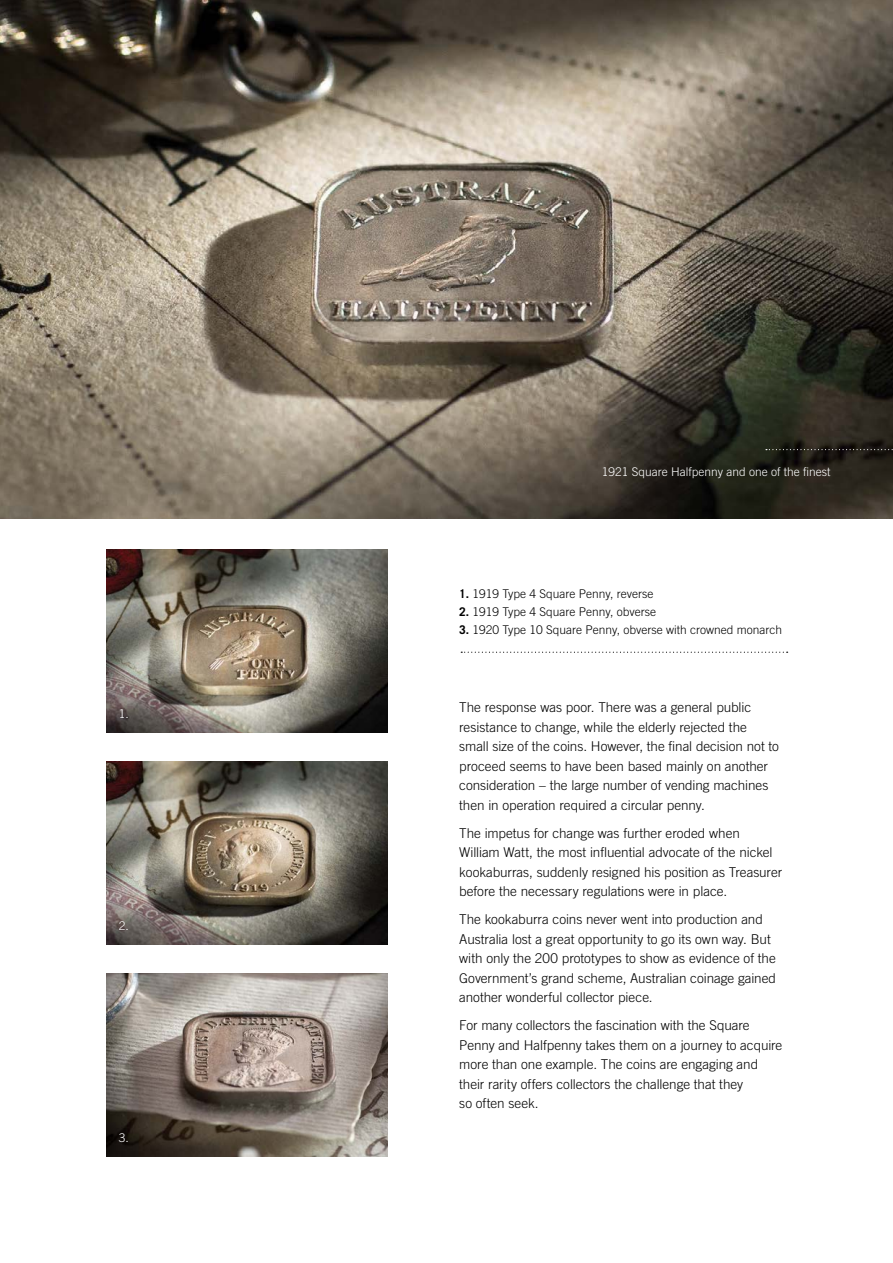
<style>
.page{position:relative;width:893px;height:1263px;background:#fff}
.page>*{position:absolute;margin:0;border:0;box-sizing:border-box;transform-origin:0 0}
.t1{font:300 13.5px/19.5px "Trade Gothic";letter-spacing:-.005em;color:#000}
.t2{font:300 12px "Trade Gothic";color:#000}
.t3{font:300 12px "Trade Gothic";color:#fff}
.s1{font-weight:700}
</style>
<div class="page">
<img style="left:0;top:0;width:893px;height:519px">
<img style="left:106px;top:549px;width:282px;height:183px">
<img style="left:106px;top:762px;width:282px;height:182px">
<img style="left:106px;top:974px;width:282px;height:183px">
<svg style="left:461px;top:652px;width:327px;height:1px"></svg>
<svg style="left:766px;top:449px;width:127px;height:1px"></svg>
<p class="t3" style="left:119px;top:706px;width:12px">1.</p>
<p class="t3" style="left:119px;top:918px;width:12px">2.</p>
<p class="t3" style="left:119px;top:1130px;width:12px">3.</p>
<p class="t3" style="left:602px;top:465px;width:230px">1921 Square Halfpenny and one of the finest</p>
<p class="t2" style="left:459px;top:586px;width:196px"><span class="s1">1.</span> 1919 Type 4 Square Penny, reverse</p>
<p class="t2" style="left:459px;top:604px;width:198px"><span class="s1">2.</span> 1919 Type 4 Square Penny, obverse</p>
<p class="t2" style="left:459px;top:622px;width:324px"><span class="s1">3.</span> 1920 Type 10 Square Penny, obverse with crowned monarch</p>
<p class="t1" style="left:459px;top:697px;width:321px">The response was poor. There was a general public resistance to change, while the elderly rejected the small size of the coins. However, the final decision not to proceed seems to have been based mainly on another consideration – the large number of vending machines then in operation required a circular penny.</p>
<p class="t1" style="left:459px;top:823px;width:324px">The impetus for change was further eroded when William Watt, the most influential advocate of the nickel kookaburras, suddenly resigned his position as Treasurer before the necessary regulations were in place.</p>
<p class="t1" style="left:459px;top:909px;width:318px">The kookaburra coins never went into production and Australia lost a great opportunity to go its own way. But with only the 200 prototypes to show as evidence of the Government’s grand scheme, Australian coinage gained another wonderful collector piece.</p>
<p class="t1" style="left:459px;top:1015px;width:325px">For many collectors the fascination with the Square Penny and Halfpenny takes them on a journey to acquire more than one example. The coins are engaging and their rarity offers collectors the challenge that they<br>so often seek.</p>
</div>
